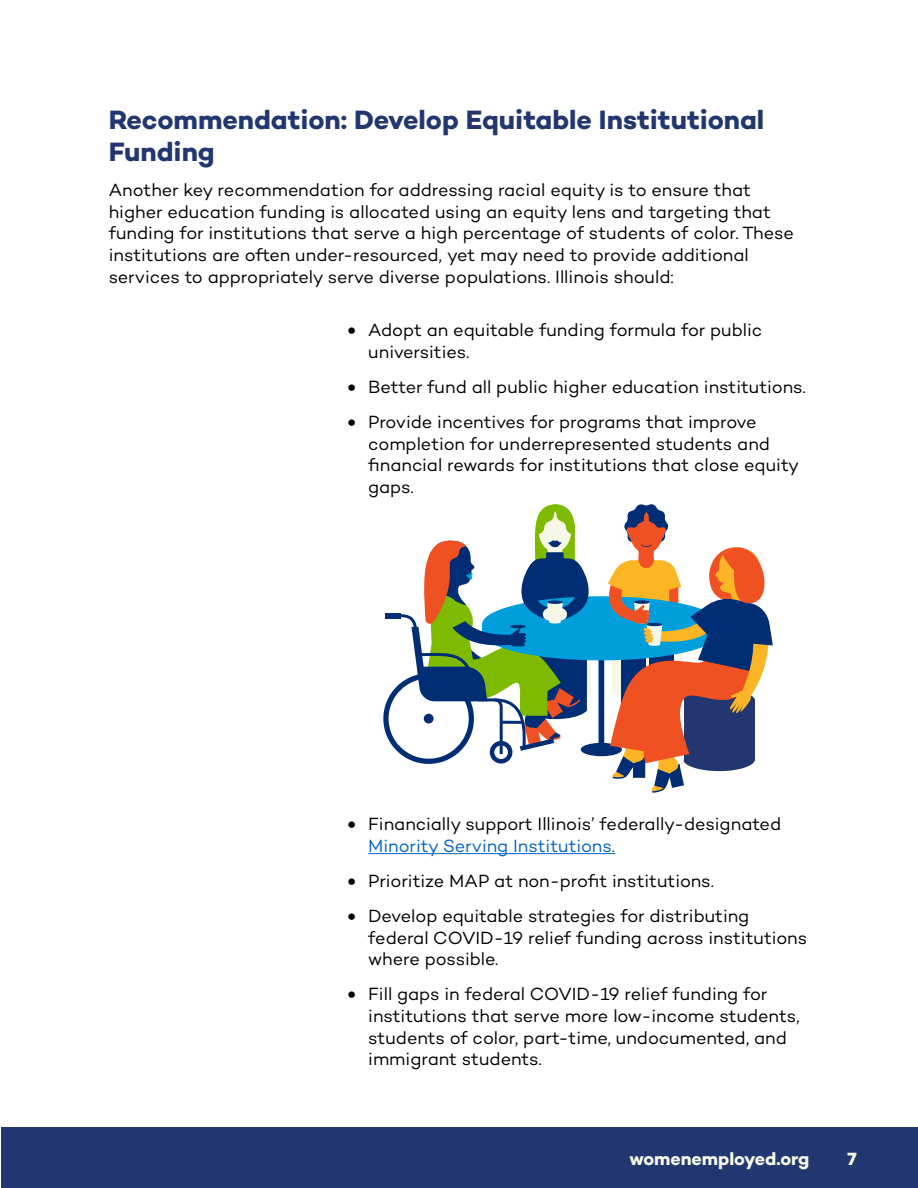
<style>
.page{position:relative;width:918px;height:1188px;background:#fff}
.page>*{position:absolute;margin:0;border:0;box-sizing:border-box;transform-origin:0 0}
.t1{font:700 27px/32.4px "Campton";color:#223770}
.t2{font:18px/21.6px "Campton";letter-spacing:-.005em;color:#000}
.t3{font:700 18px "Campton";letter-spacing:-.01em;color:#f6f9e8}
.s1{font-weight:900}
.s2{color:#0563c1}
</style>
<div class="page">
<div style="left:1px;top:1128px;width:917px;height:60px;background:#223770"></div>
<hr style="left:368px;top:853px;width:247px;height:1px;background:#0563c1">
<div style="left:599px;top:656px;width:5px;height:91px;background:#002d74"></div>
<div style="left:581px;top:743px;width:41px;height:13px;background:#002d74;border-radius:50%"></div>
<div style="left:482px;top:604px;width:239px;height:56px;background:#009fdc;border-radius:50%"></div>
<svg style="left:383px;top:504px;width:209px;height:260px"></svg>
<svg style="left:601px;top:504px;width:172px;height:289px"></svg>
<h1 class="t1" style="left:109px;top:103px;width:657px">Recommendation: Develop Equitable Institutional<br>Funding</h1>
<p class="t2" style="left:109px;top:179px;width:687px">Another key recommendation for addressing racial equity is to ensure that higher education funding is allocated using an equity lens and targeting that funding for institutions that serve a high percentage of students of color. These institutions are often under-resourced, yet may need to provide additional services to appropriately serve diverse populations. Illinois should:</p>
<p class="t2" style="left:368px;top:319px;width:395px;text-indent:-20px"><span class="s1">•</span> Adopt an equitable funding formula for public universities.</p>
<p class="t2" style="left:348px;top:376px;width:459px"><span class="s1">•</span> Better fund all public higher education institutions.</p>
<p class="t2" style="left:368px;top:411px;width:432px;text-indent:-20px"><span class="s1">•</span> Provide incentives for programs that improve completion for underrepresented students and financial rewards for institutions that close equity gaps.</p>
<p class="t2" style="left:368px;top:813px;width:414px;text-indent:-20px"><span class="s1">•</span> Financially support Illinois’ federally-designated<br><span class="s2">Minority Serving Institutions.</span></p>
<p class="t2" style="left:348px;top:870px;width:368px"><span class="s1">•</span> Prioritize MAP at non-profit institutions.</p>
<p class="t2" style="left:368px;top:905px;width:440px;text-indent:-20px"><span class="s1">•</span> Develop equitable strategies for distributing federal COVID-19 relief funding across institutions where possible.</p>
<p class="t2" style="left:368px;top:983px;width:433px;text-indent:-20px"><span class="s1">•</span> Fill gaps in federal COVID-19 relief funding for institutions that serve more low-income students, students of color, part-time, undocumented, and immigrant students.</p>
<p class="t3" style="left:630px;top:1147px;width:181px">womenemployed.org</p>
<p class="t3" style="left:848px;top:1147px;width:11px">7</p>
</div>
